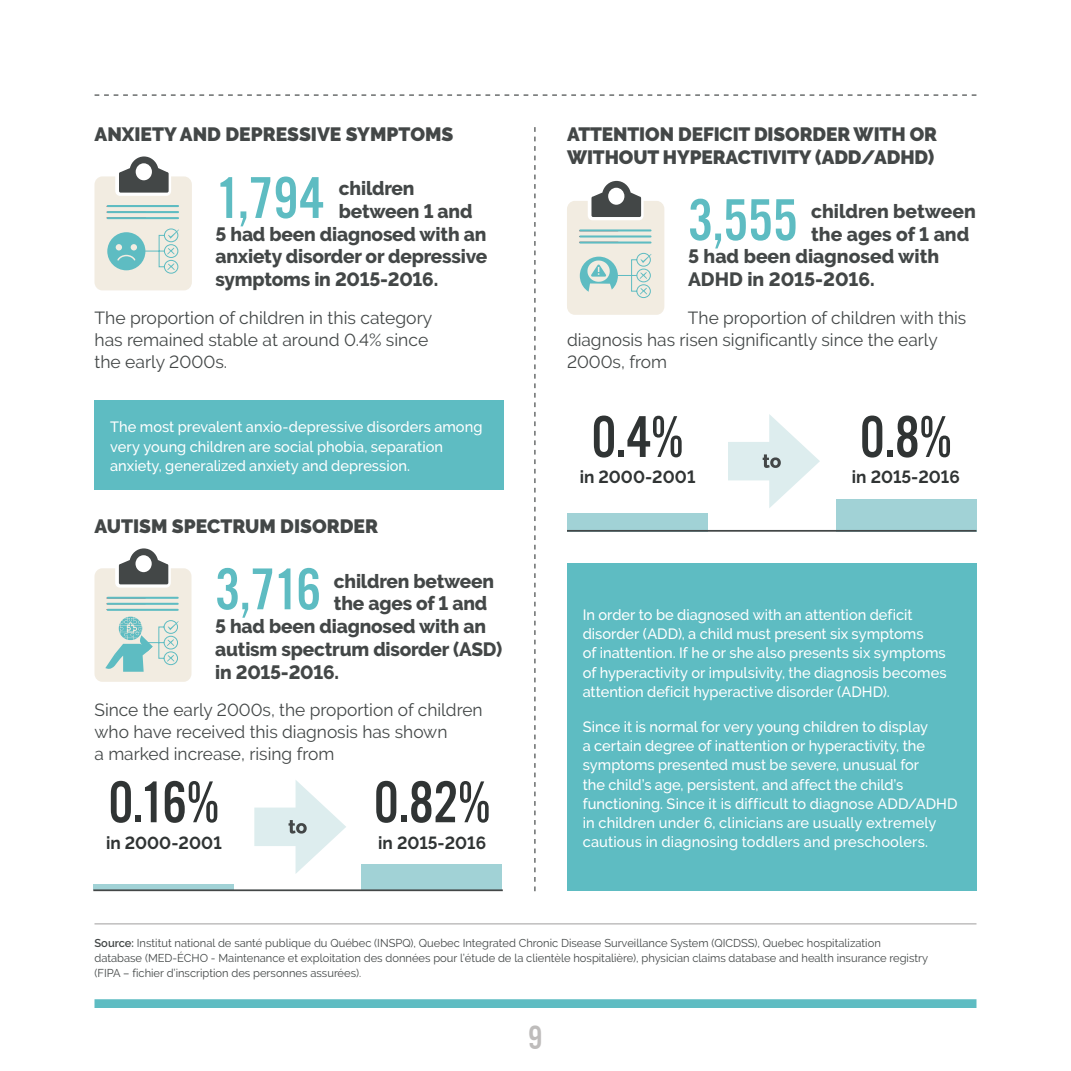
<style>
.page{position:relative;width:1071px;height:1071px;background:#fff}
.page>*{position:absolute;margin:0;border:0;box-sizing:border-box;transform-origin:0 0}
.t1{font:61.25px "Alternate Got No 3 D";color:#303434}
.t2{font:61.25px "Alternate Got No 3 D";color:#5ebcc2}
.t3{font:35px "Alternate Got No 3 D";color:#bebcbb}
.t4{font:800 19.25px "Raleway";letter-spacing:-.01em;color:#434747}
.t5{font:900 19.25px/22.8px "Raleway";letter-spacing:-.005em;color:#434747}
.t6{font:17.5px/21.9px "Raleway";color:#434747}
.t7{font:700 17.5px "Raleway";color:#303434}
.t8{font:500 14.88px/19.2px "Raleway";color:#fff}
.t9{font:11.38px/14.9px "Raleway";color:#434747}
.s1{font-weight:600}
</style>
<div class="page">
<div style="left:94px;top:999px;width:882px;height:9px;background:#5ebcc2"></div>
<div style="left:567px;top:563px;width:409px;height:327px;background:#5ebcc2"></div>
<div style="left:94px;top:400px;width:410px;height:90px;background:#5ebcc2"></div>
<hr style="left:94px;top:924px;width:882px;height:1px;background:#a09e9e">
<svg style="left:534px;top:127px;width:2px;height:764px"></svg>
<svg style="left:95px;top:94px;width:881px;height:2px"></svg>
<div style="left:361px;top:864px;width:141px;height:26px;background:#a1d2d6"></div>
<div style="left:93px;top:884px;width:141px;height:6px;background:#a1d2d6"></div>
<hr style="left:93px;top:889px;width:410px;height:2px;background:#434747">
<svg style="left:94px;top:548px;width:98px;height:134px"></svg>
<svg style="left:94px;top:156px;width:98px;height:134px"></svg>
<svg style="left:567px;top:181px;width:97px;height:134px;background:#d4dad3"></svg>
<div style="left:836px;top:499px;width:141px;height:33px;background:#a1d2d6"></div>
<div style="left:567px;top:513px;width:141px;height:19px;background:#a1d2d6"></div>
<hr style="left:567px;top:530px;width:409px;height:2px;background:#434747">
<div style="left:254px;top:808px;width:59px;height:38px;background:#ddedee"></div>
<svg style="left:289px;top:780px;width:57px;height:94px"></svg>
<div style="left:728px;top:442px;width:58px;height:38px;background:#ddedee"></div>
<svg style="left:763px;top:414px;width:57px;height:94px"></svg>
<p class="t5" style="left:94px;top:123px;width:360px">ANXIETY AND DEPRESSIVE SYMPTOMS</p>
<h1 class="t2" style="left:216px;top:165px;width:110px">1,794</h1>
<p class="t4" style="left:339px;top:178px;width:77px">children</p>
<p class="t4" style="left:339px;top:200px;width:135px">between 1 and</p>
<p class="t4" style="left:216px;top:223px;width:272px">5 had been diagnosed with an</p>
<p class="t4" style="left:216px;top:246px;width:273px">anxiety disorder or depressive</p>
<p class="t4" style="left:216px;top:269px;width:224px">symptoms in 2015-2016.</p>
<p class="t6" style="left:94px;top:307px;width:339px">The proportion of children in this category has remained stable at around 0.4% since the early 2000s.</p>
<p class="t8" style="left:110px;top:417px;width:374px">The most prevalent anxio-depressive disorders among very young children are social phobia, separation anxiety, generalized anxiety and depression.</p>
<p class="t5" style="left:94px;top:515px;width:285px">AUTISM SPECTRUM DISORDER</p>
<h1 class="t2" style="left:215px;top:557px;width:108px">3,716</h1>
<p class="t4" style="left:334px;top:570px;width:162px">children between</p>
<p class="t4" style="left:334px;top:593px;width:155px">the ages of 1 and</p>
<p class="t4" style="left:215px;top:615px;width:272px">5 had been diagnosed with an</p>
<p class="t4" style="left:215px;top:638px;width:289px">autism spectrum disorder (ASD)</p>
<p class="t4" style="left:215px;top:661px;width:125px">in 2015-2016.</p>
<p class="t6" style="left:94px;top:699px;width:390px">Since the early 2000s, the proportion of children who have received this diagnosis has shown<br>a marked increase, rising from</p>
<h1 class="t1" style="left:374px;top:770px;width:118px">0.82%</h1>
<p class="t7" style="left:378px;top:832px;width:110px">in 2015-2016</p>
<h1 class="t1" style="left:109px;top:770px;width:112px">0.16%</h1>
<p class="t7" style="left:106px;top:832px;width:117px">in 2000-2001</p>
<p class="t5" style="left:567px;top:123px;width:372px">ATTENTION DEFICIT DISORDER WITH OR<br>WITHOUT HYPERACTIVITY (ADD/ADHD)</p>
<p class="t4" style="left:811px;top:200px;width:166px">children between</p>
<p class="t4" style="left:811px;top:223px;width:160px">the ages of 1 and</p>
<p class="t4" style="left:688px;top:246px;width:253px">5 had been diagnosed with</p>
<p class="t4" style="left:688px;top:269px;width:188px">ADHD in 2015-2016.</p>
<p class="t6" style="left:567px;top:307px;width:401px;text-indent:121px">The proportion of children with this diagnosis has risen significantly since the early<br>2000s, from</p>
<h1 class="t2" style="left:688px;top:187px;width:111px">3,555</h1>
<h1 class="t1" style="left:592px;top:404px;width:93px">0.4%</h1>
<p class="t7" style="left:580px;top:467px;width:117px">in 2000-2001</p>
<h1 class="t1" style="left:860px;top:404px;width:93px">0.8%</h1>
<p class="t7" style="left:852px;top:467px;width:110px">in 2015-2016</p>
<p class="t8" style="left:583px;top:605px;width:365px">In order to be diagnosed with an attention deficit disorder (ADD), a child must present six symptoms<br>of inattention. If he or she also presents six symptoms of hyperactivity or impulsivity, the diagnosis becomes attention deficit hyperactive disorder (ADHD).</p>
<p class="t8" style="left:583px;top:717px;width:376px">Since it is normal for very young children to display<br>a certain degree of inattention or hyperactivity, the symptoms presented must be severe, unusual for<br>the child’s age, persistent, and affect the child’s functioning. Since it is difficult to diagnose ADD/ADHD in children under 6, clinicians are usually extremely cautious in diagnosing toddlers and preschoolers.</p>
<p class="t9" style="left:94px;top:935px;width:835px"><span class="s1">Source:</span> Institut national de santé publique du Québec (INSPQ), Quebec Integrated Chronic Disease Surveillance System (QICDSS), Quebec hospitalization database (MED-ÉCHO - Maintenance et exploitation des données pour l’étude de la clientèle hospitalière), physician claims database and health insurance registry (FIPA – fichier d’inscription des personnes assurées).</p>
<h2 class="t3" style="left:528px;top:1019px;width:16px">9</h2>
</div>
